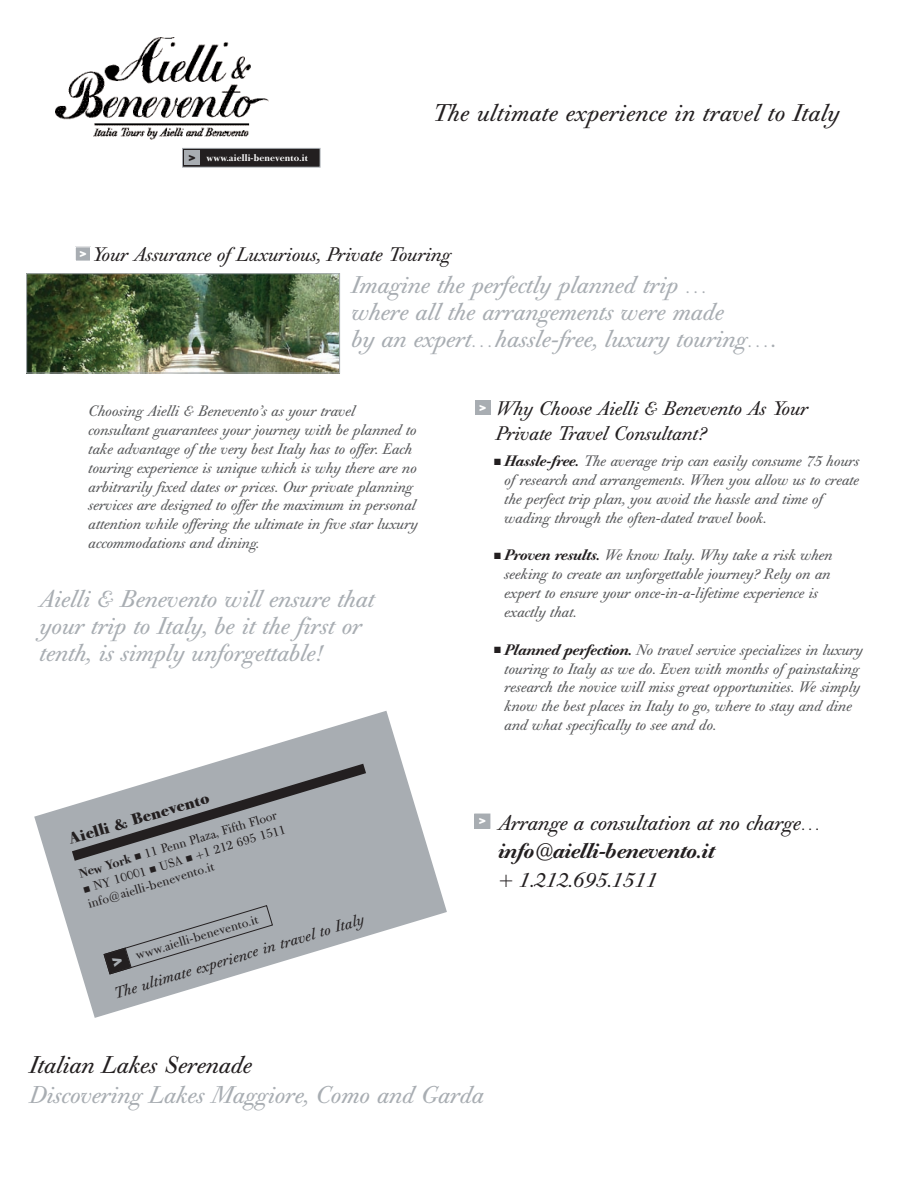
<style>
.page{position:relative;width:918px;height:1188px;background:#fff}
.page>*{position:absolute;margin:0;border:0;box-sizing:border-box;transform-origin:0 0}
.t1{font:italic 24px/27px "Bodoni Old Face BE";color:#a8adb2}
.t2{font:italic 24px "Bodoni Old Face BE";letter-spacing:.015em;color:#231f20}
.t3{font:italic 21px "Bodoni Old Face BE";color:#231f20}
.t4{font:italic 500 21px "Bodoni Old Face BE";color:#231f20}
.t5{font:italic 19.5px/24.5px "Bodoni Old Face BE";color:#231f20}
.t6{font:italic 15.3px "Bodoni Old Face BE";color:#231f20}
.t7{font:700 15.3px "Bodoni Old Face BE";color:#231f20}
.t8{font:italic 15px/18.9px "Bodoni Old Face BE";color:#57585a}
.t9{font:12.3px/15.1px "Bodoni Old Face BE";color:#231f20}
.t10{font:900 12px "Helvetica Neue";color:#fff}
.t11{font:500 9.45px "Bodoni Old Face BE";letter-spacing:.015em;color:#fff}
.s1{font-family:"Helvetica Neue";font-weight:900;font-size:12px;color:#231f20}
.s2{color:#231f20}
.s3{font-weight:500;color:#231f20}
.s4{font-weight:500}
.s5{font-family:"Helvetica Neue";font-weight:900;font-size:17.25px;color:#a8adb2}
</style>
<div class="page">
<img style="left:55px;top:38px;width:213px;height:101px">
<div style="left:183px;top:149px;width:137px;height:18px;background:#231f20"></div>
<div style="left:182px;top:148px;width:138px;height:19px;border:1px solid #a8adb2"></div>
<div style="left:184px;top:150px;width:16px;height:15px;background:#a8adb2"></div>
<img style="left:28px;top:275px;width:310px;height:96px">
<div style="left:26px;top:273px;width:314px;height:100px;border:1px solid #a8adb2"></div>
<div style="left:75px;top:247px;width:15px;height:14px;background:#a8adb2"></div>
<div style="left:75px;top:247px;width:16px;height:14px;border:1px solid #fff"></div>
<div style="left:475px;top:814px;width:15px;height:14px;background:#a8adb2"></div>
<div style="left:474px;top:814px;width:16px;height:15px;border:1px solid #a8adb2"></div>
<div style="left:475px;top:400px;width:15px;height:15px;background:#a8adb2"></div>
<svg style="left:34px;top:711px;width:413px;height:307px"></svg>
<svg style="left:72px;top:764px;width:294px;height:97px;background:#a3a6aa"></svg>
<svg style="left:103px;top:905px;width:170px;height:70px;background:#a0a4a9"></svg>
<p class="t11" style="left:189px;top:152px;width:121px"><span class="s1">&gt;</span> www.aielli-benevento.it</p>
<h1 class="t2" style="left:431px;top:98px;width:409px">The ultimate experience in travel to Italy</h1>
<p class="t10" style="left:79px;top:246px;width:9px">&gt;</p>
<h3 class="t5" style="left:91px;top:243px;width:361px">Your Assurance ofLuxurious, Private Touring</h3>
<h1 class="t1" style="left:350px;top:272px;width:426px">Imagine the perfectly planned trip …<br>where all the arrangements were made<br>by an expert…hassle-free, luxury touring….</h1>
<p class="t8" style="left:88px;top:402px;width:331px">Choosing Aielli &amp; Benevento’s as your travel consultant guarantees your journey with be planned to take advantage ofthe very best Italy has to offer. Each touring experience is unique which is why there are no arbitrarily fixed dates or prices. Our private planning services are designed to offer the maximum in personal attention while offering the ultimate in five star luxury accommodations and dining.</p>
<h1 class="t1" style="left:38px;top:585px;width:336px">Aielli &amp; Benevento will ensure that your trip to Italy, be it the first or tenth, is simply unforgettable!</h1>
<p class="t10" style="left:479px;top:399px;width:9px">&gt;</p>
<h3 class="t5" style="left:495px;top:397px;width:314px">Why Choose Aielli &amp; Benevento As Your<br>Private Travel Consultant?</h3>
<p class="t8" style="left:504px;top:452px;width:356px;text-indent:-10px"><span class="s2">■</span> <span class="s3">Hassle-free.</span> The average trip can easily consume 75 hours ofresearch and arrangements. When you allow us to create the perfect trip plan, you avoid the hassle and time of wading through the often-dated travel book.</p>
<p class="t8" style="left:504px;top:546px;width:330px;text-indent:-10px"><span class="s2">■</span> <span class="s3">Proven results.</span> We know Italy. Why take a risk when seeking to create an unforgettable journey? Rely on an expert to ensure your once-in-a-lifetime experience is exactly that.</p>
<p class="t8" style="left:504px;top:640px;width:360px;text-indent:-10px"><span class="s2">■</span> <span class="s3">Planned perfection.</span> No travel service specializes in luxury touring to Italy as we do. Even with months ofpainstaking research the novice will miss great opportunities. We simply know the best places in Italy to go, where to stay and dine and what specifically to see and do.</p>
<p class="t7" style="left:66px;top:831px;width:147px;rotate:-17deg">Aielli &amp; Benevento</p>
<p class="t9" style="left:77px;top:867px;width:207px;rotate:-17deg"><span class="s4">New York</span> ■ 11 Penn Plaza, Fifth Floor</p>
<p class="t9" style="left:82px;top:883px;width:212px;rotate:-17deg">■ NY 10001 ■ USA ■ +1 212 695 1511 info@aielli-benevento.it</p>
<p class="t6" style="left:111px;top:986px;width:262px;rotate:-17deg">The ultimate experience in travel to Italy</p>
<p class="t9" style="left:110px;top:956px;width:153px;rotate:-17deg"><span class="s5">&gt;</span> www.aielli-benevento.it</p>
<p class="t10" style="left:479px;top:813px;width:9px">&gt;</p>
<h2 class="t3" style="left:497px;top:810px;width:325px">Arrange a consultation at no charge…</h2>
<h2 class="t4" style="left:497px;top:838px;width:218px">info@aielli-benevento.it</h2>
<h2 class="t3" style="left:497px;top:867px;width:161px">+ 1.212.695.1511</h2>
<h1 class="t2" style="left:28px;top:1050px;width:224px">Italian Lakes Serenade</h1>
<h1 class="t1" style="left:28px;top:1082px;width:456px">Discovering Lakes Maggiore, Como and Garda</h1>
</div>
